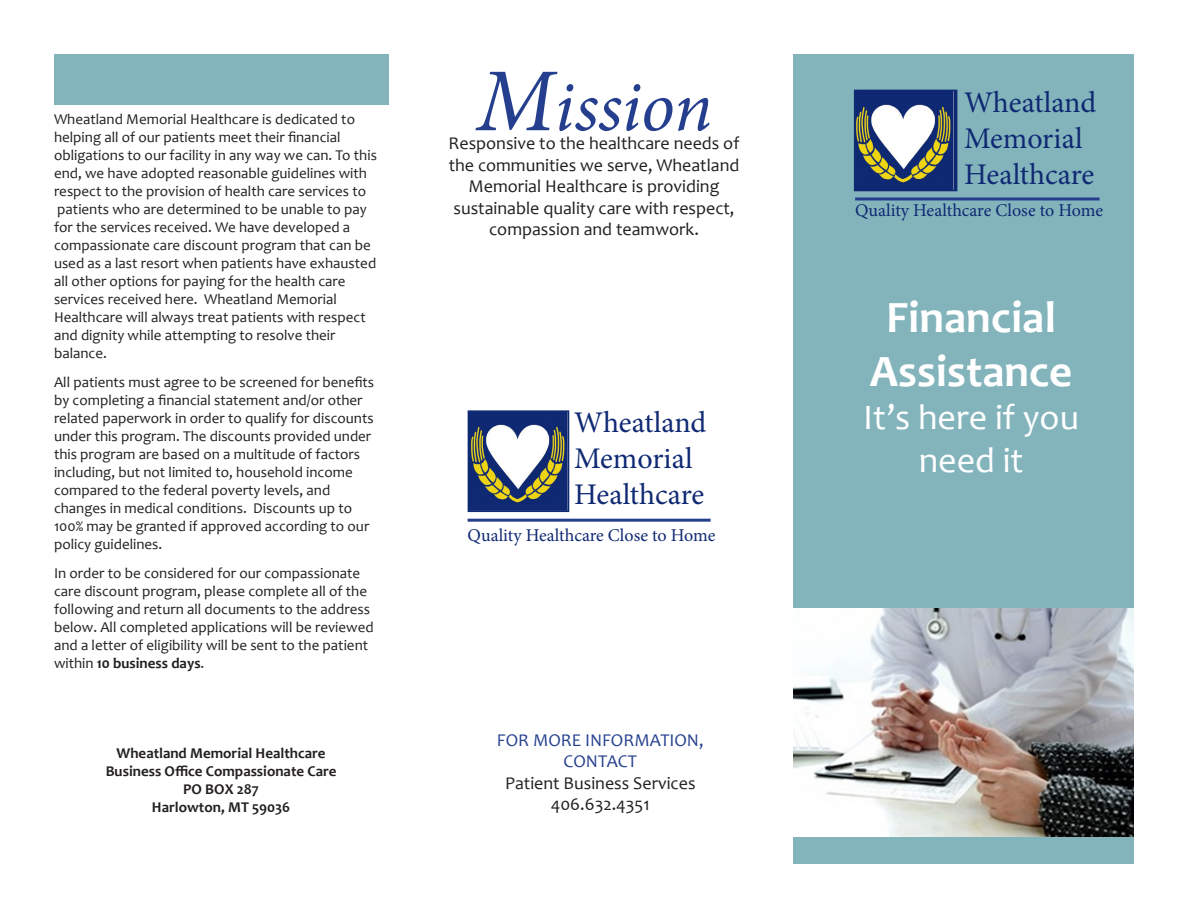
<style>
.page{position:relative;width:1188px;height:918px;background:#fff}
.page>*{position:absolute;margin:0;border:0;box-sizing:border-box;transform-origin:0 0}
.t1{font:italic 72px "Minion Pro";letter-spacing:-.01em;color:#253f8e}
.t2{font:700 45px "Candara";color:#fff}
.t3{font:36px/43.2px "Candara";color:#fff;text-align:center}
.t4{font:30px "Minion Pro";letter-spacing:-.005em;color:#0f2973}
.t5{font:18px/21.6px "Candara";color:#231f20;text-align:center}
.t6{font:18px "Minion Pro";color:#0f2973}
.t7{font:18px/21.6px "Candara";color:#253f8e;text-align:center}
.t8{font:15px/18px "Candara";color:#231f20}
.t9{font:700 15px "Candara";color:#231f20}
.s1{font-weight:700}
.s2{font-size:90px}
</style>
<div class="page">
<div style="left:794px;top:54px;width:340px;height:810px;background:#83b4bc"></div>
<img style="left:857px;top:93px;width:96px;height:95px">
<div style="left:854px;top:90px;width:103px;height:101px;border:2px solid #0f2973"></div>
<hr style="left:855px;top:197px;width:245px;height:3px;background:#253f8e">
<img style="left:794px;top:609px;width:340px;height:228px">
<img style="left:471px;top:413px;width:95px;height:96px">
<div style="left:468px;top:410px;width:101px;height:102px;border:2px solid #0f2973"></div>
<hr style="left:468px;top:519px;width:243px;height:3px;background:#253f8e">
<div style="left:54px;top:54px;width:334px;height:50px;background:#83b4bc"></div>
<p class="t8" style="left:54px;top:110px;width:303px">Wheatland Memorial Healthcare is dedicated to</p>
<p class="t8" style="left:54px;top:128px;width:288px">helping all of our patients meet their financial</p>
<p class="t8" style="left:54px;top:146px;width:324px">obligations to our facility in any way we can. To this end, we have adopted reasonable guidelines with</p>
<p class="t8" style="left:54px;top:182px;width:314px">respect to the provision of health care services to</p>
<p class="t8" style="left:54px;top:200px;width:314px">patients who are determined to be unable to pay for the services received. We have developed a</p>
<p class="t8" style="left:54px;top:236px;width:324px">compassionate care discount program that can be used as a last resort when patients have exhausted all other options for paying for the health care</p>
<p class="t8" style="left:54px;top:290px;width:284px">services received here. Wheatland Memorial</p>
<p class="t8" style="left:54px;top:308px;width:313px">Healthcare will always treat patients with respect and dignity while attempting to resolve their</p>
<p class="t8" style="left:54px;top:344px;width:54px">balance.</p>
<p class="t8" style="left:54px;top:373px;width:322px">All patients must agree to be screened for benefits by completing a financial statement and/or other</p>
<p class="t8" style="left:54px;top:409px;width:321px">related paperwork in order to qualify for discounts under this program. The discounts provided under this program are based on a multitude of factors including, but not limited to, household income</p>
<p class="t8" style="left:54px;top:481px;width:278px">compared to the federal poverty levels, and</p>
<p class="t8" style="left:54px;top:499px;width:300px">changes in medical conditions. Discounts up to</p>
<p class="t8" style="left:54px;top:517px;width:317px">100% may be granted if approved according to our policy guidelines.</p>
<p class="t8" style="left:54px;top:564px;width:321px">In order to be considered for our compassionate care discount program, please complete all of the following and return all documents to the address below. All completed applications will be reviewed and a letter of eligibility will be sent to the patient within <span class="s1">10 business days</span>.</p>
<p class="t9" style="left:117px;top:744px;width:210px">Wheatland Memorial Healthcare</p>
<p class="t9" style="left:106px;top:762px;width:232px">Business Office Compassionate Care</p>
<p class="t9" style="left:183px;top:780px;width:77px">PO BOX 287</p>
<p class="t9" style="left:152px;top:798px;width:140px">Harlowton, MT 59036</p>
<p class="t1" style="left:476px;top:58px;width:238px"><span class="s2">M</span>ission</p>
<p class="t5" style="left:449px;top:132px;width:292px">Responsive to the healthcare needs of the communities we serve, Wheatland<br>Memorial Healthcare is providing</p>
<p class="t5" style="left:454px;top:197px;width:282px">sustainable quality care with respect, compassion and teamwork.</p>
<p class="t4" style="left:574px;top:403px;width:134px">Wheatland</p>
<p class="t4" style="left:574px;top:439px;width:120px">Memorial</p>
<p class="t4" style="left:574px;top:475px;width:132px">Healthcare</p>
<p class="t6" style="left:468px;top:524px;width:249px">Quality Healthcare Close to Home</p>
<p class="t7" style="left:497px;top:729px;width:208px">FOR MORE INFORMATION,<br>CONTACT</p>
<p class="t5" style="left:505px;top:772px;width:192px">Patient Business Services</p>
<p class="t5" style="left:551px;top:794px;width:100px">406.632.4351</p>
<p class="t4" style="left:964px;top:83px;width:134px">Wheatland</p>
<p class="t4" style="left:964px;top:119px;width:120px">Memorial</p>
<p class="t4" style="left:964px;top:155px;width:132px">Healthcare</p>
<p class="t6" style="left:855px;top:199px;width:249px">Quality Healthcare Close to Home</p>
<p class="t2" style="left:886px;top:289px;width:171px">Financial</p>
<p class="t2" style="left:870px;top:343px;width:204px">Assistance</p>
<p class="t3" style="left:863px;top:395px;width:217px">It’s here if you need it</p>
</div>
